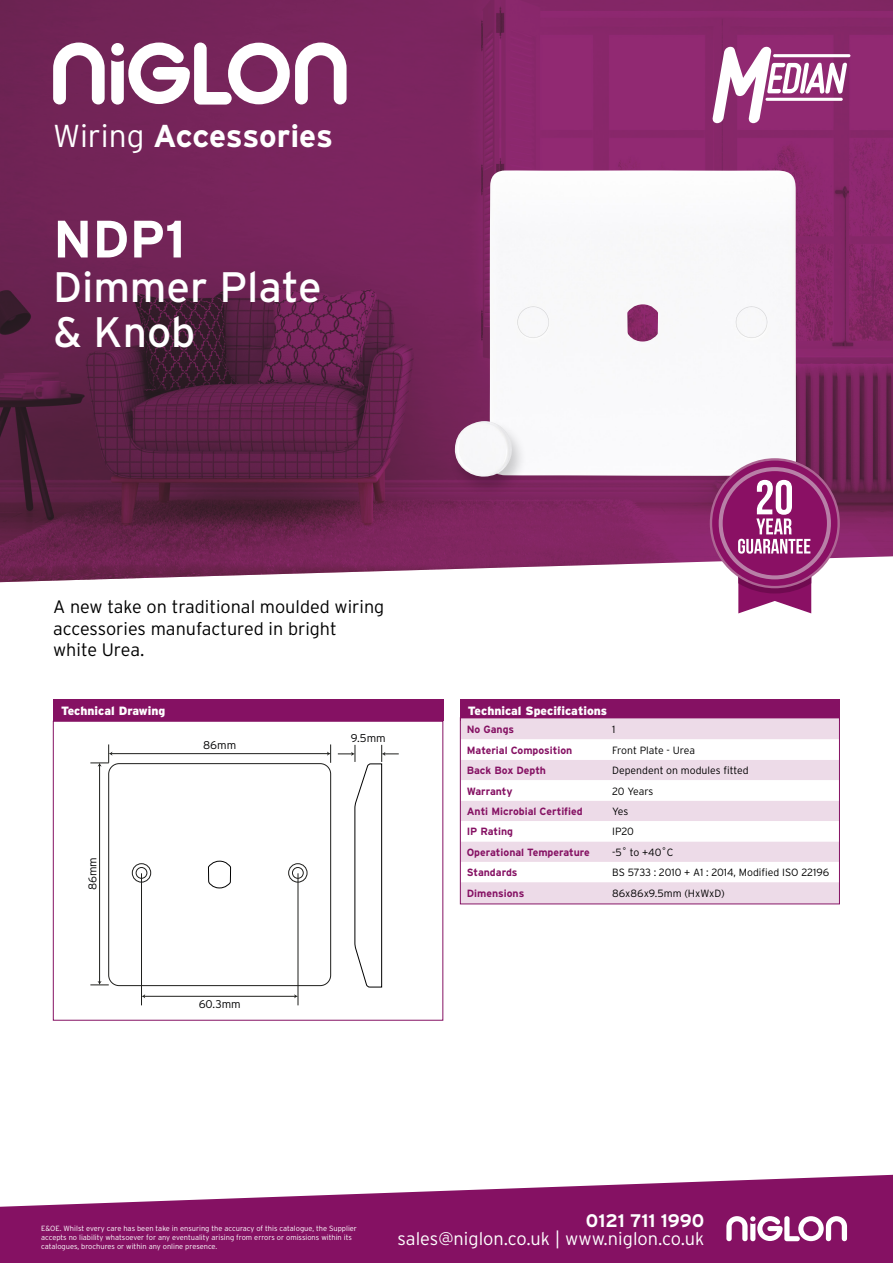
<style>
.page{position:relative;width:893px;height:1263px;background:#fff}
.page>*{position:absolute;margin:0;border:0;box-sizing:border-box;transform-origin:0 0}
.t1{font:700 52.5px "Interstate";color:#fff}
.t2{font:42.6px/45px "Interstate";color:#fff}
.t3{font:700 31.65px "Interstate";letter-spacing:-.01em;color:#fff}
.t4{font:300 18.15px "Interstate";color:#fff}
.t5{font:700 18.15px "Interstate";color:#fff}
.t6{font:300 18px/21.6px "Interstate";color:#000}
.t7{font:900 12px "Interstate";color:#fff}
.t8{font:300 11.25px "Interstate";color:#020203}
.t9{font:300 10.5px "Interstate";color:#000}
.t10{font:700 10.5px "Interstate";color:#851163}
.t11{font:300 7.5px/9px "Interstate";color:#fff}
.s1{font-weight:300}
</style>
<div class="page">
<svg style="left:0;top:1174px;width:893px;height:89px;fill:#851163"></svg>
<svg style="left:726px;top:1216px;width:121px;height:25px"></svg>
<img style="left:0;top:0;width:893px;height:583px">
<img style="left:489px;top:170px;width:307px;height:306px">
<svg style="left:53px;top:43px;width:52px;height:61px"></svg>
<svg style="left:111px;top:43px;width:236px;height:62px"></svg>
<svg style="left:710px;top:458px;width:130px;height:130px"></svg>
<div style="left:712px;top:461px;width:125px;height:125px;background:#8a1064;border-radius:50%"></div>
<svg style="left:719px;top:467px;width:112px;height:146px"></svg>
<div style="left:460px;top:700px;width:380px;height:21px;background:#851163"></div>
<div style="left:53px;top:700px;width:390px;height:21px;background:#851163"></div>
<svg style="left:53px;top:720px;width:391px;height:301px"></svg>
<hr style="left:773px;top:54px;width:77px;height:3px;background:#fff;border-radius:2px">
<svg style="left:712px;top:47px;width:135px;height:76px"></svg>
<svg style="left:460px;top:718px;width:380px;height:187px"></svg>
<div style="left:449px;top:419px;width:79px;height:77px;background:#000;opacity:.2"></div>
<img style="left:454px;top:421px;width:59px;height:56px">
<h3 class="t3" style="left:53px;top:118px;width:281px"><span class="s1">Wiring</span> Accessories</h3>
<h1 class="t1" style="left:53px;top:210px;width:134px">NDP1</h1>
<h2 class="t2" style="left:53px;top:265px;width:270px">Dimmer Plate &amp; Knob</h2>
<h3 class="t6" style="left:53px;top:596px;width:333px">A new take on traditional moulded wiring accessories manufactured in bright white Urea.</h3>
<h3 class="t7" style="left:61px;top:704px;width:106px">Technical Drawing</h3>
<h3 class="t7" style="left:468px;top:704px;width:141px">Technical Specifications</h3>
<h3 class="t8" style="left:203px;top:738px;width:35px">86mm</h3>
<h3 class="t10" style="left:467px;top:723px;width:49px">No Gangs</h3>
<h3 class="t9" style="left:612px;top:723px;width:5px">1</h3>
<h3 class="t10" style="left:467px;top:744px;width:107px">Material Composition</h3>
<h3 class="t9" style="left:612px;top:744px;width:84px">Front Plate - Urea</h3>
<h3 class="t10" style="left:467px;top:765px;width:81px">Back Box Depth</h3>
<h3 class="t9" style="left:612px;top:765px;width:138px">Dependent on modules fitted</h3>
<h3 class="t10" style="left:467px;top:785px;width:47px">Warranty</h3>
<h3 class="t9" style="left:612px;top:785px;width:43px">20 Years</h3>
<h3 class="t10" style="left:467px;top:805px;width:117px">Anti Microbial Certified</h3>
<h3 class="t9" style="left:612px;top:805px;width:18px">Yes</h3>
<h3 class="t10" style="left:467px;top:826px;width:48px">IP Rating</h3>
<h3 class="t9" style="left:612px;top:826px;width:23px">IP20</h3>
<h3 class="t10" style="left:467px;top:846px;width:125px">Operational Temperature</h3>
<h3 class="t9" style="left:612px;top:846px;width:63px">-5˚ to +40˚C</h3>
<h3 class="t10" style="left:467px;top:867px;width:52px">Standards</h3>
<h3 class="t9" style="left:612px;top:867px;width:219px">BS 5733 : 2010 + A1 : 2014, Modified ISO 22196</h3>
<h3 class="t10" style="left:467px;top:887px;width:59px">Dimensions</h3>
<h3 class="t9" style="left:612px;top:887px;width:114px">86x86x9.5mm (HxWxD)</h3>
<h3 class="t8" style="left:351px;top:731px;width:36px">9.5mm</h3>
<h3 class="t8" style="left:86px;top:890px;width:35px;rotate:-90deg">86mm</h3>
<h3 class="t8" style="left:199px;top:998px;width:44px">60.3mm</h3>
<p class="t11" style="left:41px;top:1224px;width:317px">E&amp;OE. Whilst every care has been take in ensuring the accuracy of this catalogue, the Supplier accepts no liability whatsoever for any eventuality arising from errors or omissions within its catalogues, brochures or within any online presence.</p>
<h3 class="t5" style="left:586px;top:1211px;width:120px">0121 711 1990</h3>
<h3 class="t4" style="left:397px;top:1228px;width:308px">sales@niglon.co.uk | www.niglon.co.uk</h3>
</div>
